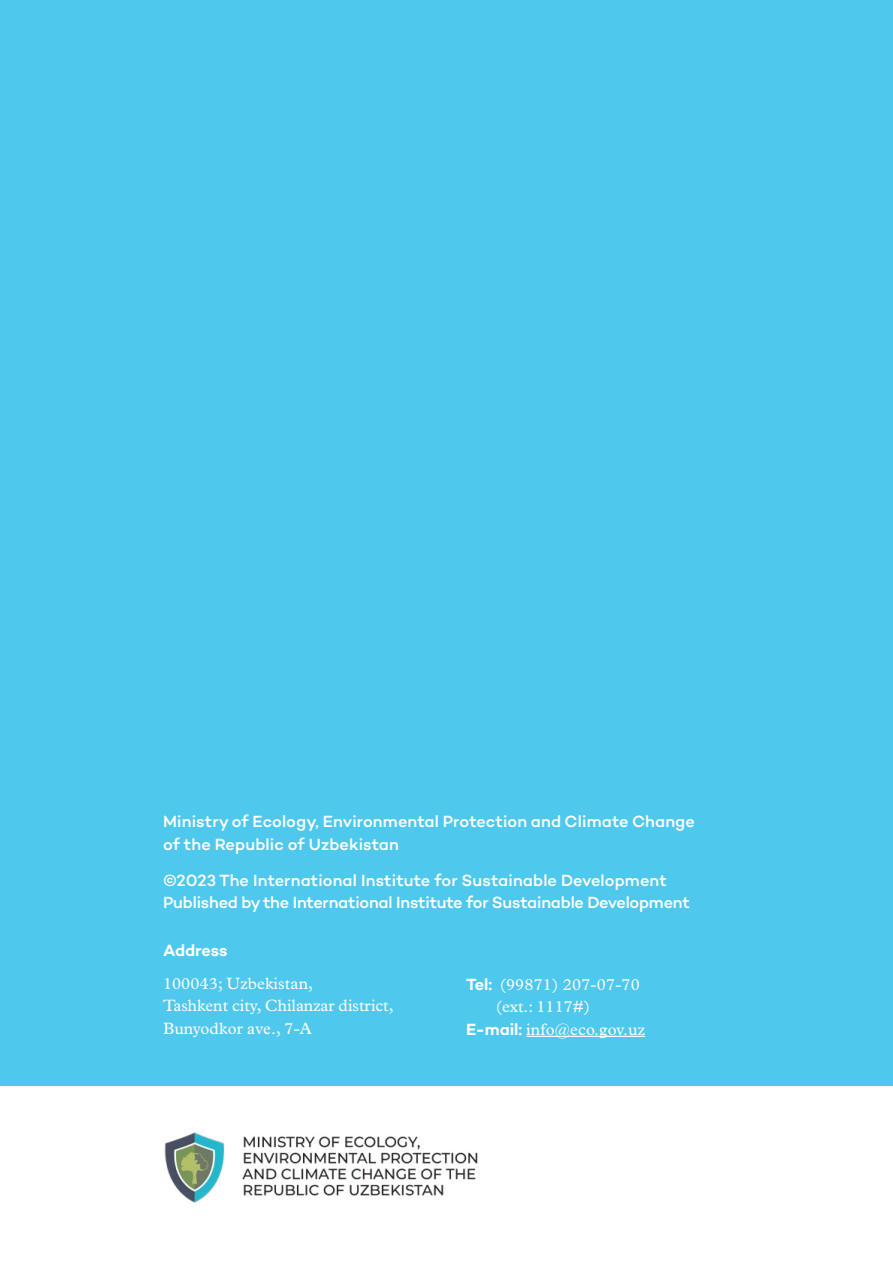
<style>
.page{position:relative;width:893px;height:1263px;background:#fff}
.page>*{position:absolute;margin:0;border:0;box-sizing:border-box;transform-origin:0 0}
.t1{font:500 16.5px/22.5px "Campton";color:#fff}
.t2{font:16.5px/22.5px "Plantin MT Pro";color:#fff}
.t3{font:600 16.5px "Campton";letter-spacing:-.005em;color:#fff}
.s1{font-family:"Campton";font-weight:600}
</style>
<div class="page">
<div style="left:0;top:0;width:893px;height:1085px;background:#4fc8ee"></div>
<hr style="left:526px;top:1036px;width:119px;height:1px;background:#fff">
<img style="left:164px;top:1132px;width:314px;height:71px">
<p class="t1" style="left:163px;top:810px;width:533px">Ministry of Ecology, Environmental Protection and Climate Change of the Republic of Uzbekistan</p>
<p class="t1" style="left:163px;top:868px;width:528px">©2023 The International Institute for Sustainable Development<br>Published by the International Institute for Sustainable Development</p>
<p class="t3" style="left:163px;top:939px;width:66px">Address</p>
<p class="t2" style="left:163px;top:972px;width:232px">100043; Uzbekistan,<br>Tashkent city, Chilanzar district,<br>Bunyodkor ave., 7-A</p>
<p class="t2" style="left:466px;top:973px;width:175px"><span class="s1">Tel:</span> (99871) 207-07-70</p>
<p class="t2" style="left:496px;top:996px;width:96px">(ext.: 1117#)</p>
<p class="t2" style="left:466px;top:1018px;width:181px"><span class="s1">E-mail:</span> info@eco.gov.uz</p>
</div>
